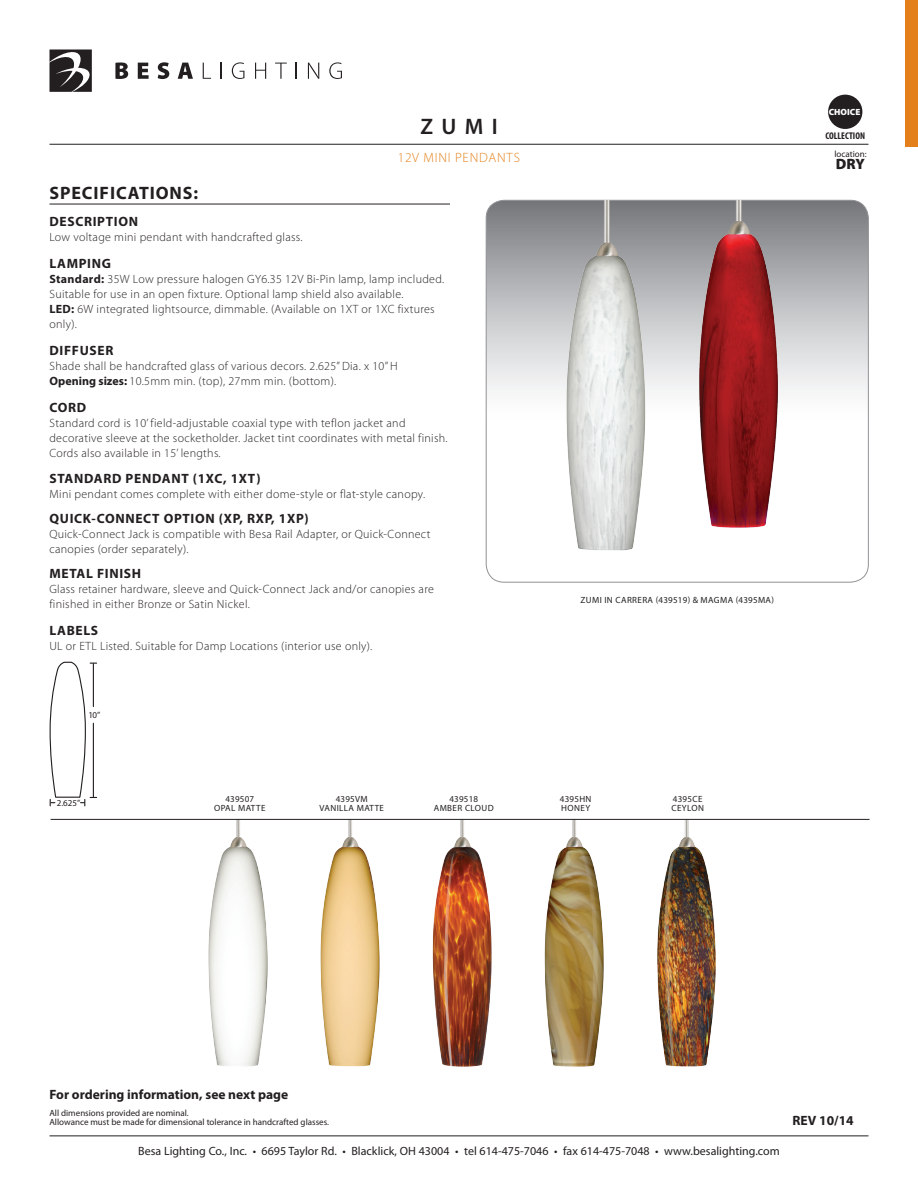
<style>
.page{position:relative;width:918px;height:1188px;background:#fff}
.page>*{position:absolute;margin:0;border:0;box-sizing:border-box;transform-origin:0 0}
.t1{font:600 22.5px "Myriad Pro";color:#231f20}
.t2{font:700 18px "Myriad Pro";letter-spacing:.05em;color:#231f20}
.t3{font:900 15px "Myriad Pro";color:#231f20}
.t4{font:700 13.5px "Myriad Pro";letter-spacing:.05em;color:#231f20}
.t5{font:700 13.5px "Myriad Pro";color:#231f20}
.t6{font:300 13.5px "Myriad Pro";letter-spacing:.06em;color:#e4801b}
.t7{font:300 12px/15px "Myriad Pro";letter-spacing:.025em;color:#231f20}
.t8{font:12px "Myriad Pro";color:#231f20}
.t9{font:700 condensed 9.75px "Myriad Pro";color:#231f20}
.t10{font:9px/9px "Myriad Pro";color:#231f20}
.t11{font:9px/9px "Myriad Pro";letter-spacing:.04em;color:#231f20}
.t12{font:9px/9px "Myriad Pro";letter-spacing:.025em;color:#231f20;text-align:center}
.t13{font:9px/9px "Myriad Pro";letter-spacing:.045em;color:#231f20;text-align:center}
.t14{font:900 9px "Myriad Pro";color:#fff}
.s1{font-weight:700}
</style>
<div class="page">
<hr style="left:50px;top:1136px;width:818px;height:1px;background:#231f20">
<svg style="left:115px;top:62px;width:13px;height:17px"></svg>
<svg style="left:138px;top:63px;width:11px;height:16px"></svg>
<svg style="left:158px;top:62px;width:11px;height:17px"></svg>
<svg style="left:178px;top:63px;width:15px;height:16px"></svg>
<svg style="left:203px;top:63px;width:8px;height:16px"></svg>
<svg style="left:221px;top:63px;width:1px;height:16px"></svg>
<svg style="left:232px;top:62px;width:12px;height:17px"></svg>
<svg style="left:255px;top:63px;width:11px;height:16px"></svg>
<svg style="left:275px;top:63px;width:12px;height:16px"></svg>
<svg style="left:296px;top:63px;width:1px;height:16px"></svg>
<svg style="left:308px;top:63px;width:11px;height:16px"></svg>
<svg style="left:329px;top:62px;width:13px;height:17px"></svg>
<svg style="left:50px;top:50px;width:42px;height:42px"></svg>
<hr style="left:50px;top:144px;width:818px;height:1px;background:#231f20">
<div style="left:905px;top:1px;width:13px;height:146px;background:#e4801b"></div>
<svg style="left:50px;top:662px;width:47px;height:144px"></svg>
<img style="left:208px;top:820px;width:60px;height:246px">
<img style="left:432px;top:820px;width:60px;height:247px">
<img style="left:544px;top:820px;width:60px;height:247px">
<img style="left:657px;top:820px;width:59px;height:247px">
<img style="left:320px;top:820px;width:60px;height:247px">
<svg style="left:486px;top:200px;width:382px;height:382px"></svg>
<hr style="left:50px;top:204px;width:400px;height:1px;background:#231f20">
<img style="left:688px;top:200px;width:100px;height:333px">
<img style="left:556px;top:200px;width:100px;height:354px">
<hr style="left:51px;top:819px;width:819px;height:1px;background:#231f20">
<div style="left:828px;top:95px;width:34px;height:34px;background:#231f20;border-radius:50%"></div>
<h1 class="t1" style="left:420px;top:113px;width:79px">Zumi</h1>
<p class="t14" style="left:829px;top:106px;width:33px">CHOICE</p>
<p class="t9" style="left:825px;top:130px;width:41px">COLLECTION</p>
<p class="t6" style="left:398px;top:149px;width:124px">12V Mini pendants</p>
<p class="t10" style="left:834px;top:149px;width:34px">location:</p>
<p class="t3" style="left:836px;top:154px;width:31px">DRY</p>
<h2 class="t2" style="left:50px;top:182px;width:150px">SPECIFICATIONS:</h2>
<p class="t4" style="left:50px;top:213px;width:90px">DESCRIPTION</p>
<p class="t7" style="left:50px;top:230px;width:255px">Low voltage mini pendant with handcrafted glass.</p>
<p class="t4" style="left:50px;top:255px;width:63px">LAMPING</p>
<p class="t7" style="left:50px;top:272px;width:396px"><span class="s1">Standard:</span> 35W Low pressure halogen GY6.35 12V Bi-Pin lamp, lamp included.<br>Suitable for use in an open fixture. Optional lamp shield also available.<br><span class="s1">LED:</span> 6W integrated lightsource, dimmable. (Available on 1XT or 1XC fixtures only).</p>
<p class="t4" style="left:50px;top:342px;width:65px">DIFFUSER</p>
<p class="t7" style="left:50px;top:359px;width:350px">Shade shall be handcrafted glass of various decors. 2.625” Dia. x 10” H<br><span class="s1">Opening sizes:</span> 10.5mm min. (top), 27mm min. (bottom).</p>
<p class="t4" style="left:50px;top:399px;width:38px">CORD</p>
<p class="t7" style="left:50px;top:416px;width:400px">Standard cord is 10’ field-adjustable coaxial type with teflon jacket and decorative sleeve at the socketholder. Jacket tint coordinates with metal finish.<br>Cords also available in 15’ lengths.</p>
<p class="t4" style="left:50px;top:469px;width:213px">STANDARD PENDANT (1XC, 1XT)</p>
<p class="t7" style="left:50px;top:486px;width:377px">Mini pendant comes complete with either dome-style or flat-style canopy.</p>
<p class="t4" style="left:50px;top:509px;width:261px">QUICK-CONNECT OPTION (XP, RXP, 1XP)</p>
<p class="t7" style="left:50px;top:526px;width:382px">Quick-Connect Jack is compatible with Besa Rail Adapter, or Quick-Connect canopies (order separately).</p>
<p class="t4" style="left:50px;top:565px;width:93px">METAL FINISH</p>
<p class="t7" style="left:50px;top:581px;width:386px">Glass retainer hardware, sleeve and Quick-Connect Jack and/or canopies are finished in either Bronze or Satin Nickel.</p>
<p class="t4" style="left:50px;top:622px;width:50px">LABELS</p>
<p class="t7" style="left:50px;top:638px;width:324px">UL or ETL Listed. Suitable for Damp Locations (interior use only).</p>
<p class="t10" style="left:88px;top:710px;width:13px">10”</p>
<p class="t11" style="left:580px;top:595px;width:195px">Zumi in carrera (439519) &amp; Magma (4395MA)</p>
<p class="t10" style="left:57px;top:798px;width:25px">2.625”</p>
<p class="t12" style="left:214px;top:794px;width:53px">439507<br>OPal Matte</p>
<p class="t13" style="left:320px;top:794px;width:66px">4395Vm<br>Vanilla Matte</p>
<p class="t12" style="left:434px;top:794px;width:61px">439518<br>amber Cloud</p>
<p class="t11" style="left:560px;top:794px;width:33px">4395Hn<br>Honey</p>
<p class="t12" style="left:671px;top:794px;width:34px;text-align:left">4395CE<br>Ceylon</p>
<p class="t5" style="left:50px;top:1086px;width:240px">For ordering information, see next page</p>
<p class="t10" style="left:50px;top:1108px;width:281px">All dimensions provided are nominal.<br>Allowance must be made for dimensional tolerance in handcrafted glasses.</p>
<p class="t8" style="left:138px;top:1144px;width:643px">Besa Lighting Co., Inc. • 6695 Taylor Rd. • Blacklick, OH 43004 • tel 614-475-7046 • fax 614-475-7048 • www.besalighting.com</p>
<p class="t4" style="left:793px;top:1112px;width:63px">REV 10/14</p>
</div>
